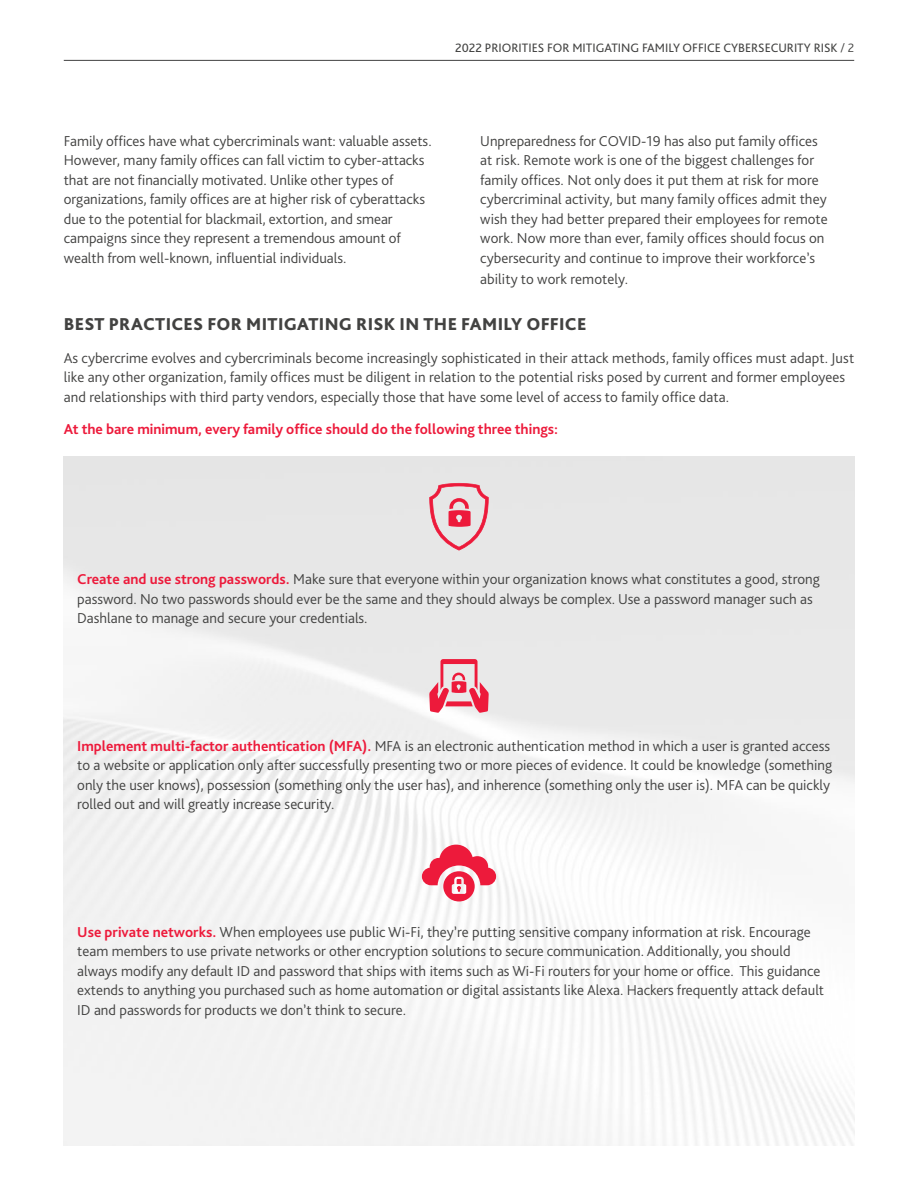
<style>
.page{position:relative;width:918px;height:1188px;background:#fff}
.page>*{position:absolute;margin:0;border:0;box-sizing:border-box;transform-origin:0 0}
.t1{font:800 18px "Bliss Pro";letter-spacing:.015em;color:#424241}
.t2{font:300 15px/19.5px "Bliss Pro";color:#424241}
.t3{font:700 15px "Bliss Pro";color:#ed1a3b}
.t4{font:12.75px "Bliss Pro";color:#424241}
.s1{font-weight:300}
.s2{font-weight:700;color:#ed1a3b}
</style>
<div class="page">
<hr style="left:64px;top:60px;width:790px;height:1px;background:#424241">
<svg style="left:429px;top:483px;width:60px;height:68px"></svg>
<svg style="left:429px;top:659px;width:60px;height:54px"></svg>
<svg style="left:422px;top:845px;width:74px;height:56px"></svg>
<p class="t4" style="left:455px;top:40px;width:400px">2022 PRIORITIES FOR MITIGATING FAMILY OFFICE CYBERSECURITY RISK <span class="s1">/ 2</span></p>
<p class="t2" style="left:64px;top:131px;width:369px">Family offices have what cybercriminals want: valuable assets.<br>However, many family offices can fall victim to cyber-attacks that are not financially motivated. Unlike other types of organizations, family offices are at higher risk of cyberattacks due to the potential for blackmail, extortion, and smear campaigns since they represent a tremendous amount of wealth from well-known, influential individuals.</p>
<p class="t2" style="left:480px;top:131px;width:349px">Unpreparedness for COVID-19 has also put family offices at risk. Remote work is one of the biggest challenges for family offices. Not only does it put them at risk for more cybercriminal activity, but many family offices admit they wish they had better prepared their employees for remote work. Now more than ever, family offices should focus on cybersecurity and continue to improve their workforce’s</p>
<p class="t2" style="left:480px;top:269px;width:149px">ability to work remotely.</p>
<p class="t1" style="left:64px;top:313px;width:524px">BEST PRACTICES FOR MITIGATING RISK IN THE FAMILY OFFICE</p>
<p class="t2" style="left:64px;top:348px;width:792px">As cybercrime evolves and cybercriminals become increasingly sophisticated in their attack methods, family offices must adapt. Just like any other organization, family offices must be diligent in relation to the potential risks posed by current and former employees and relationships with third party vendors, especially those that have some level of access to family office data.</p>
<p class="t3" style="left:64px;top:420px;width:496px">At the bare minimum, every family office should do the following three things:</p>
<p class="t2" style="left:77px;top:569px;width:744px"><span class="s2">Create and use strong passwords.</span> Make sure that everyone within your organization knows what constitutes a good, strong password. No two passwords should ever be the same and they should always be complex. Use a password manager such as<br>Dashlane to manage and secure your credentials.</p>
<p class="t2" style="left:77px;top:736px;width:756px"><span class="s2">Implement multi-factor authentication (MFA).</span> MFA is an electronic authentication method in which a user is granted access to a website or application only after successfully presenting two or more pieces of evidence. It could be knowledge (something only the user knows), possession (something only the user has), and inherence (something only the user is). MFA can be quickly rolled out and will greatly increase security.</p>
<p class="t2" style="left:77px;top:922px;width:748px"><span class="s2">Use private networks.</span> When employees use public Wi-Fi, they’re putting sensitive company information at risk. Encourage team members to use private networks or other encryption solutions to secure communication. Additionally, you should always modify any default ID and password that ships with items such as Wi-Fi routers for your home or office. This guidance extends to anything you purchased such as home automation or digital assistants like Alexa. Hackers frequently attack default ID and passwords for products we don’t think to secure.</p>
</div>
